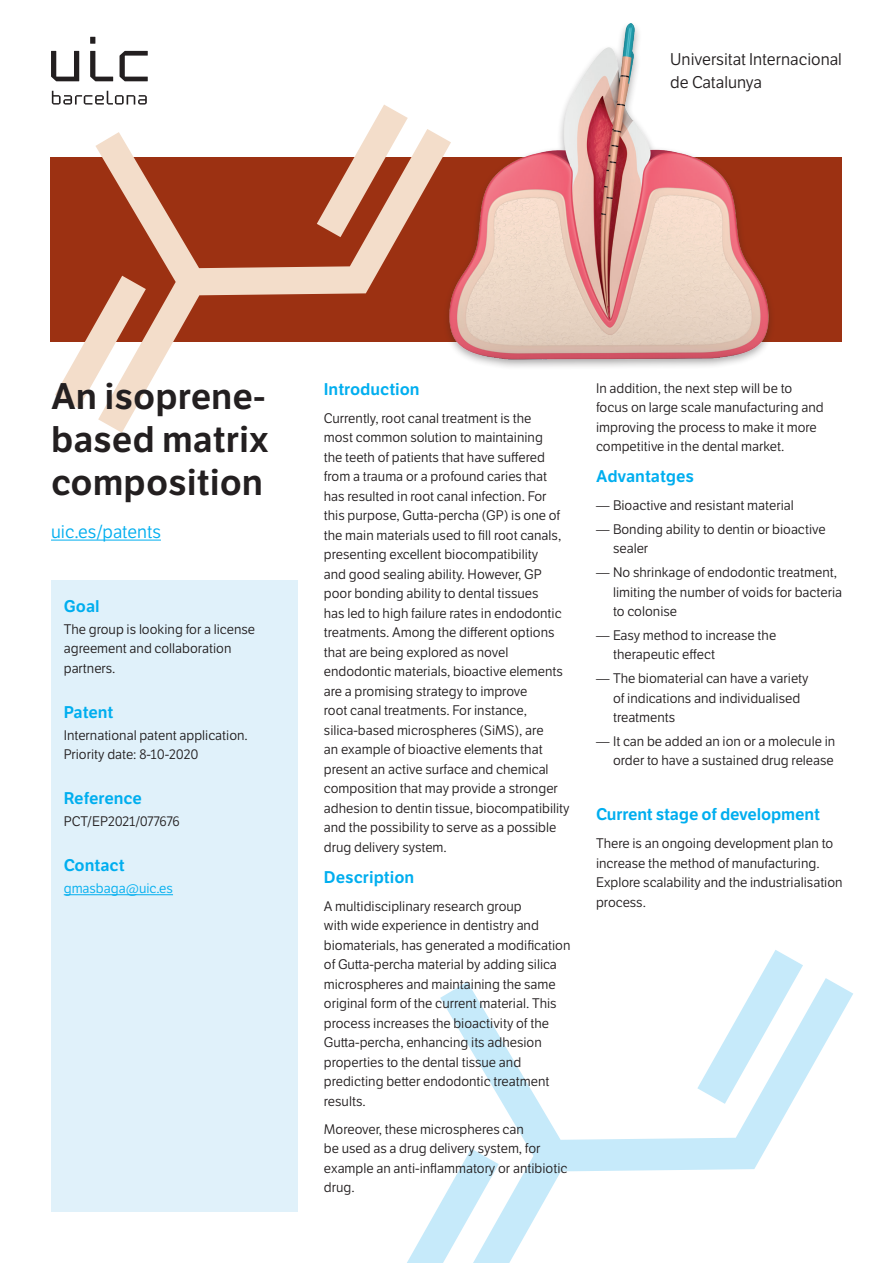
<style>
.page{position:relative;width:893px;height:1263px;background:#fff}
.page>*{position:absolute;margin:0;border:0;box-sizing:border-box;transform-origin:0 0}
.t1{font:36px/43.2px "LFT Etica SB";color:#231f20;text-align:justify}
.t2{font:18px "LFT Etica Bk";color:#00aeef}
.t3{font:16.5px "LFT Etica SB";color:#00aeef}
.t4{font:16.5px/22.5px "LFT Etica Bk";color:#231f20}
.t5{font:13.5px/19.5px "LFT Etica Bk";color:#231f20}
.t6{font:13.5px "LFT Etica Bk";color:#00aeef}
</style>
<div class="page">
<div style="left:50px;top:157px;width:792px;height:185px;background:#9c3112"></div>
<svg style="left:55px;top:324px;width:40px;height:84px"></svg>
<svg style="left:95px;top:129px;width:347px;height:304px"></svg>
<svg style="left:317px;top:105px;width:91px;height:132px"></svg>
<svg style="left:407px;top:1204px;width:33px;height:59px"></svg>
<svg style="left:440px;top:978px;width:413px;height:285px"></svg>
<svg style="left:697px;top:950px;width:106px;height:154px"></svg>
<div style="left:442px;top:21px;width:334px;height:350px;background:#231f20;opacity:.4"></div>
<img style="left:448px;top:21px;width:321px;height:339px">
<hr style="left:51px;top:540px;width:110px;height:1px;background:#00aeef">
<div style="left:51px;top:580px;width:247px;height:632px;background:#e0f1fa"></div>
<hr style="left:64px;top:894px;width:109px;height:1px;background:#00aeef">
<svg style="left:51px;top:37px;width:97px;height:68px"></svg>
<p class="t4" style="left:670px;top:49px;width:173px">Universitat Internacional de Catalunya</p>
<h1 class="t1" style="left:51px;top:375px;width:219px">An isoprene&shy;based matrix composition</h1>
<h2 class="t2" style="left:51px;top:521px;width:111px">uic.es/patents</h2>
<p class="t3" style="left:64px;top:596px;width:37px">Goal</p>
<p class="t5" style="left:64px;top:619px;width:193px">The group is looking for a license agreement and collaboration partners.</p>
<p class="t3" style="left:64px;top:702px;width:51px">Patent</p>
<p class="t5" style="left:64px;top:726px;width:186px">International patent application.<br>Priority date: 8-10-2020</p>
<p class="t3" style="left:64px;top:788px;width:80px">Reference</p>
<p class="t5" style="left:64px;top:812px;width:117px">PCT/EP2021/077676</p>
<p class="t3" style="left:64px;top:855px;width:62px">Contact</p>
<p class="t6" style="left:64px;top:881px;width:111px">gmasbaga@uic.es</p>
<p class="t3" style="left:324px;top:379px;width:97px">Introduction</p>
<p class="t5" style="left:324px;top:409px;width:247px">Currently, root canal treatment is the<br>most common solution to maintaining<br>the teeth of patients that have suffered from a trauma or a profound caries that has resulted in root canal infection. For this purpose, Gutta-percha (GP) is one of the main materials used to fill root canals, presenting excellent biocompatibility<br>and good sealing ability. However, GP poor bonding ability to dental tissues<br>has led to high failure rates in endodontic treatments. Among the different options that are being explored as novel endodontic materials, bioactive elements are a promising strategy to improve<br>root canal treatments. For instance, silica-based microspheres (SiMS), are<br>an example of bioactive elements that present an active surface and chemical composition that may provide a stronger adhesion to dentin tissue, biocompatibility and the possibility to serve as a possible drug delivery system.</p>
<p class="t3" style="left:324px;top:867px;width:92px">Description</p>
<p class="t5" style="left:324px;top:897px;width:248px">A multidisciplinary research group<br>with wide experience in dentistry and biomaterials, has generated a modification of Gutta-percha material by adding silica microspheres and maintaining the same original form of the current material. This process increases the bioactivity of the Gutta-percha, enhancing its adhesion properties to the dental tissue and predicting better endodontic treatment results.</p>
<p class="t5" style="left:324px;top:1120px;width:245px">Moreover, these microspheres can<br>be used as a drug delivery system, for example an anti-inflammatory or antibiotic drug.</p>
<p class="t5" style="left:596px;top:378px;width:229px">In addition, the next step will be to focus on large scale manufacturing and improving the process to make it more competitive in the dental market.</p>
<p class="t3" style="left:596px;top:466px;width:100px">Advantatges</p>
<p class="t5" style="left:596px;top:496px;width:199px">— Bioactive and resistant material</p>
<p class="t5" style="left:613px;top:520px;width:214px;text-indent:-17px">— Bonding ability to dentin or bioactive sealer</p>
<p class="t5" style="left:613px;top:563px;width:231px;text-indent:-17px">— No shrinkage of endodontic treatment, limiting the number of voids for bacteria to colonise</p>
<p class="t5" style="left:613px;top:626px;width:165px;text-indent:-17px">— Easy method to increase the therapeutic effect</p>
<p class="t5" style="left:613px;top:669px;width:197px;text-indent:-17px">— The biomaterial can have a variety of indications and individualised treatments</p>
<p class="t5" style="left:596px;top:732px;width:241px;text-align:right">— It can be added an ion or a molecule in order to have a sustained drug release</p>
<p class="t3" style="left:596px;top:804px;width:225px">Current stage of development</p>
<p class="t5" style="left:596px;top:834px;width:248px">There is an ongoing development plan to increase the method of manufacturing.<br>Explore scalability and the industrialisation process.</p>
</div>
